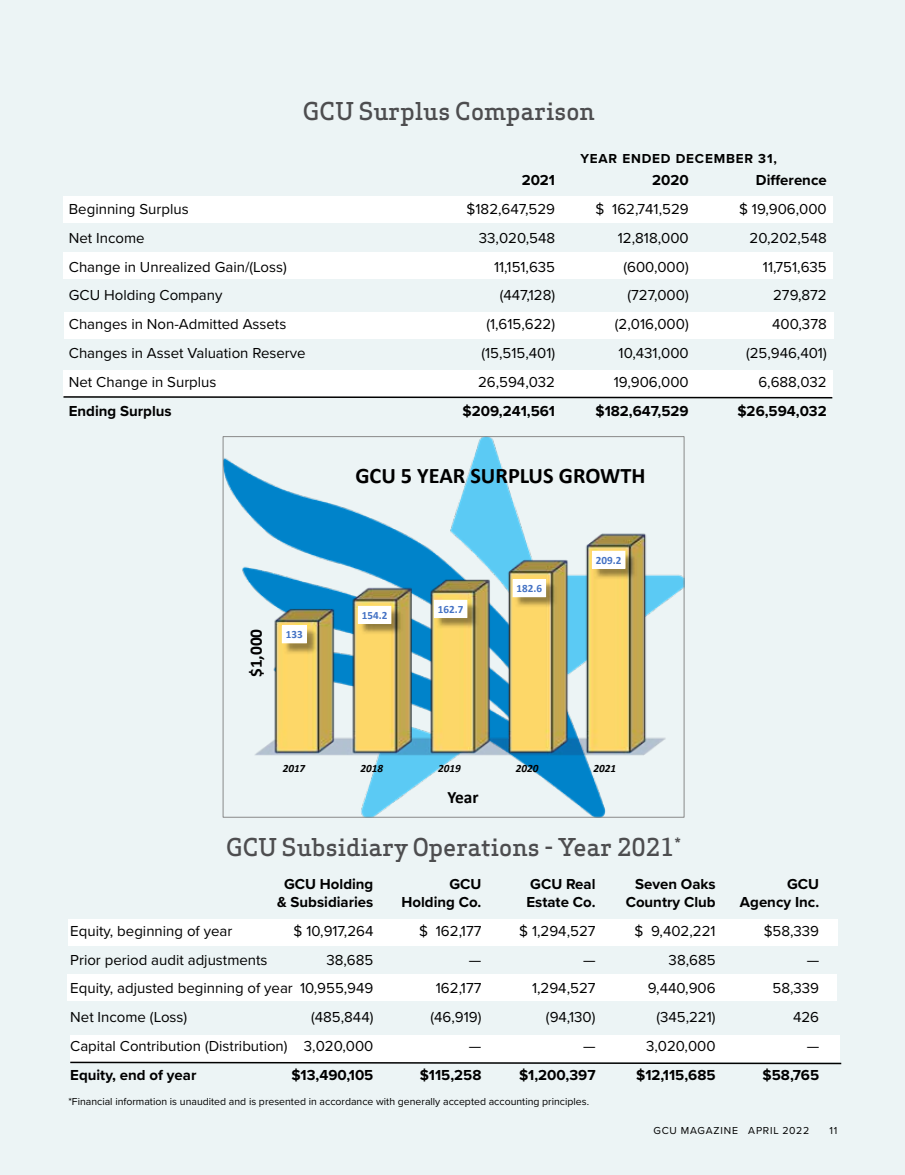
<style>
.page{position:relative;width:905px;height:1175px;background:#fff}
.page>*{position:absolute;margin:0;border:0;box-sizing:border-box;transform-origin:0 0}
.t1{font:500 24px "Apex Serif";color:#4d4d4f}
.t2{font:700 22.2px "Calibri";color:#000}
.t3{font:700 17.4px "Calibri";letter-spacing:-.005em;color:#000}
.t4{font:15px "Proxima Nova";color:#000}
.t5{font:700 15px "Proxima Nova";color:#000}
.t6{font:700 13.5px "Proxima Nova";letter-spacing:.06em;color:#000}
.t7{font:700 11.1px "Calibri";color:#4472c4}
.t8{font:italic 700 11.1px "Calibri";color:#000}
.t9{font:10.5px "Proxima Nova";color:#000}
.t10{font:10.5px "Proxima Nova";letter-spacing:.075em;color:#000}
</style>
<div class="page">
<div style="left:0;top:0;width:904px;height:1174px;background:#ecf4f5"></div>
<div style="left:63px;top:370px;width:769px;height:26px;background:#fff"></div>
<div style="left:68px;top:919px;width:769px;height:26px;background:#fff"></div>
<div style="left:67px;top:974px;width:769px;height:26px;background:#fff"></div>
<div style="left:70px;top:1035px;width:769px;height:26px;background:#fff"></div>
<svg style="left:70px;top:1060px;width:772px;height:5px"></svg>
<svg style="left:63px;top:395px;width:770px;height:4px"></svg>
<div style="left:63px;top:196px;width:769px;height:27px;background:#fff"></div>
<div style="left:64px;top:252px;width:769px;height:26px;background:#fff"></div>
<div style="left:65px;top:312px;width:769px;height:27px;background:#fff"></div>
<img style="left:225px;top:438px;width:457px;height:377px">
<img style="left:253px;top:488px;width:417px;height:268px">
<img style="left:281px;top:625px;width:38px;height:31px">
<div style="left:282px;top:625px;width:24px;height:18px;background:#fff"></div>
<div style="left:282px;top:625px;width:25px;height:18px;border:1px solid #fff"></div>
<img style="left:357px;top:605px;width:47px;height:31px">
<div style="left:358px;top:606px;width:33px;height:17px;background:#fff"></div>
<div style="left:358px;top:606px;width:33px;height:18px;border:1px solid #fff"></div>
<img style="left:433px;top:599px;width:47px;height:31px">
<div style="left:434px;top:600px;width:33px;height:17px;background:#fff"></div>
<div style="left:434px;top:599px;width:33px;height:19px;border:1px solid #fff"></div>
<img style="left:512px;top:579px;width:46px;height:31px">
<div style="left:512px;top:579px;width:33px;height:18px;background:#fff"></div>
<div style="left:512px;top:579px;width:34px;height:18px;border:1px solid #fff"></div>
<img style="left:591px;top:550px;width:47px;height:31px">
<div style="left:592px;top:551px;width:33px;height:17px;background:#fff"></div>
<div style="left:592px;top:550px;width:33px;height:19px;border:1px solid #fff"></div>
<h1 class="t1" style="left:303px;top:95px;width:293px">GCU Surplus Comparison</h1>
<p class="t6" style="left:580px;top:148px;width:198px">YEAR ENDED DECEMBER 31,</p>
<p class="t5" style="left:521px;top:169px;width:35px">2021</p>
<p class="t5" style="left:652px;top:169px;width:38px">2020</p>
<p class="t5" style="left:756px;top:169px;width:72px">Difference</p>
<p class="t4" style="left:69px;top:198px;width:121px">Beginning Surplus</p>
<p class="t4" style="left:466px;top:198px;width:90px">$182,647,529</p>
<p class="t4" style="left:595px;top:198px;width:95px">$ 162,741,529</p>
<p class="t4" style="left:739px;top:198px;width:89px">$ 19,906,000</p>
<p class="t4" style="left:69px;top:227px;width:77px">Net Income</p>
<p class="t4" style="left:479px;top:227px;width:78px">33,020,548</p>
<p class="t4" style="left:617px;top:227px;width:72px">12,818,000</p>
<p class="t4" style="left:749px;top:227px;width:79px">20,202,548</p>
<p class="t4" style="left:69px;top:255px;width:219px">Change in Unrealized Gain/(Loss)</p>
<p class="t4" style="left:494px;top:255px;width:62px">11,151,635</p>
<p class="t4" style="left:623px;top:255px;width:67px">(600,000)</p>
<p class="t4" style="left:763px;top:255px;width:65px">11,751,635</p>
<p class="t4" style="left:69px;top:284px;width:155px">GCU Holding Company</p>
<p class="t4" style="left:499px;top:284px;width:57px">(447,128)</p>
<p class="t4" style="left:627px;top:284px;width:63px">(727,000)</p>
<p class="t4" style="left:773px;top:284px;width:55px">279,872</p>
<p class="t4" style="left:69px;top:313px;width:219px">Changes in Non-Admitted Assets</p>
<p class="t4" style="left:486px;top:313px;width:70px">(1,615,622)</p>
<p class="t4" style="left:615px;top:313px;width:75px">(2,016,000)</p>
<p class="t4" style="left:772px;top:313px;width:56px">400,378</p>
<p class="t4" style="left:69px;top:342px;width:238px">Changes in Asset Valuation Reserve</p>
<p class="t4" style="left:481px;top:342px;width:75px">(15,515,401)</p>
<p class="t4" style="left:618px;top:342px;width:72px">10,431,000</p>
<p class="t4" style="left:746px;top:342px;width:82px">(25,946,401)</p>
<p class="t4" style="left:69px;top:371px;width:149px">Net Change in Surplus</p>
<p class="t4" style="left:478px;top:371px;width:79px">26,594,032</p>
<p class="t4" style="left:614px;top:371px;width:76px">19,906,000</p>
<p class="t4" style="left:758px;top:371px;width:70px">6,688,032</p>
<p class="t5" style="left:69px;top:399px;width:104px">Ending Surplus</p>
<p class="t5" style="left:462px;top:399px;width:94px">$209,241,561</p>
<p class="t5" style="left:595px;top:399px;width:95px">$182,647,529</p>
<p class="t5" style="left:737px;top:399px;width:91px">$26,594,032</p>
<h2 class="t2" style="left:355px;top:460px;width:291px">GCU 5 YEAR SURPLUS GROWTH</h2>
<p class="t3" style="left:244px;top:677px;width:50px;rotate:-90deg">$1,000</p>
<p class="t7" style="left:286px;top:626px;width:18px">133</p>
<p class="t7" style="left:362px;top:607px;width:27px">154.2</p>
<p class="t7" style="left:438px;top:601px;width:27px">162.7</p>
<p class="t7" style="left:516px;top:580px;width:27px">182.6</p>
<p class="t7" style="left:596px;top:552px;width:27px">209.2</p>
<p class="t8" style="left:283px;top:760px;width:24px">2017</p>
<p class="t8" style="left:360px;top:760px;width:24px">2018</p>
<p class="t8" style="left:438px;top:760px;width:24px">2019</p>
<p class="t8" style="left:516px;top:760px;width:24px">2020</p>
<p class="t8" style="left:593px;top:760px;width:24px">2021</p>
<p class="t3" style="left:447px;top:785px;width:33px">Year</p>
<h1 class="t1" style="left:226px;top:831px;width:456px">GCU Subsidiary Operations - Year 2021<sup>*</sup></h1>
<p class="t5" style="left:284px;top:872px;width:91px">GCU Holding</p>
<p class="t5" style="left:449px;top:872px;width:34px">GCU</p>
<p class="t5" style="left:530px;top:872px;width:67px">GCU Real</p>
<p class="t5" style="left:635px;top:872px;width:82px">Seven Oaks</p>
<p class="t5" style="left:787px;top:872px;width:34px">GCU</p>
<p class="t5" style="left:277px;top:890px;width:98px">&amp; Subsidiaries</p>
<p class="t5" style="left:401px;top:890px;width:81px">Holding Co.</p>
<p class="t5" style="left:526px;top:890px;width:71px">Estate Co.</p>
<p class="t5" style="left:625px;top:890px;width:91px">Country Club</p>
<p class="t5" style="left:740px;top:890px;width:81px">Agency Inc.</p>
<p class="t4" style="left:70px;top:919px;width:164px">Equity, beginning of year</p>
<p class="t4" style="left:293px;top:919px;width:81px">$ 10,917,264</p>
<p class="t4" style="left:419px;top:919px;width:64px">$ 162,177</p>
<p class="t4" style="left:519px;top:919px;width:78px">$ 1,294,527</p>
<p class="t4" style="left:634px;top:919px;width:83px">$ 9,402,221</p>
<p class="t4" style="left:763px;top:919px;width:57px">$58,339</p>
<p class="t4" style="left:70px;top:948px;width:199px">Prior period audit adjustments</p>
<p class="t4" style="left:326px;top:948px;width:48px">38,685</p>
<p class="t4" style="left:469px;top:948px;width:14px">—</p>
<p class="t4" style="left:583px;top:948px;width:14px">—</p>
<p class="t4" style="left:668px;top:948px;width:48px">38,685</p>
<p class="t4" style="left:806px;top:948px;width:14px">—</p>
<p class="t4" style="left:70px;top:977px;width:304px">Equity, adjusted beginning of year 10,955,949</p>
<p class="t4" style="left:436px;top:977px;width:47px">162,177</p>
<p class="t4" style="left:532px;top:977px;width:65px">1,294,527</p>
<p class="t4" style="left:648px;top:977px;width:69px">9,440,906</p>
<p class="t4" style="left:772px;top:977px;width:48px">58,339</p>
<p class="t4" style="left:70px;top:1006px;width:118px">Net Income (Loss)</p>
<p class="t4" style="left:311px;top:1006px;width:64px">(485,844)</p>
<p class="t4" style="left:430px;top:1006px;width:52px">(46,919)</p>
<p class="t4" style="left:546px;top:1006px;width:51px">(94,130)</p>
<p class="t4" style="left:656px;top:1006px;width:61px">(345,221)</p>
<p class="t4" style="left:793px;top:1006px;width:28px">426</p>
<p class="t4" style="left:70px;top:1034px;width:304px">Capital Contribution (Distribution) 3,020,000</p>
<p class="t4" style="left:469px;top:1034px;width:14px">—</p>
<p class="t4" style="left:583px;top:1034px;width:14px">—</p>
<p class="t4" style="left:646px;top:1034px;width:71px">3,020,000</p>
<p class="t4" style="left:806px;top:1034px;width:14px">—</p>
<p class="t5" style="left:70px;top:1063px;width:128px">Equity, end of year</p>
<p class="t5" style="left:291px;top:1063px;width:84px">$13,490,105</p>
<p class="t5" style="left:420px;top:1063px;width:63px">$115,258</p>
<p class="t5" style="left:519px;top:1063px;width:78px">$1,200,397</p>
<p class="t5" style="left:636px;top:1063px;width:81px">$12,115,685</p>
<p class="t5" style="left:762px;top:1063px;width:58px">$58,765</p>
<p class="t9" style="left:68px;top:1094px;width:522px">*Financial information is unaudited and is presented in accordance with generally accepted accounting principles.</p>
<p class="t10" style="left:653px;top:1123px;width:157px">GCU MAGAZINE APRIL 2022</p>
<p class="t9" style="left:829px;top:1123px;width:9px">11</p>
</div>
